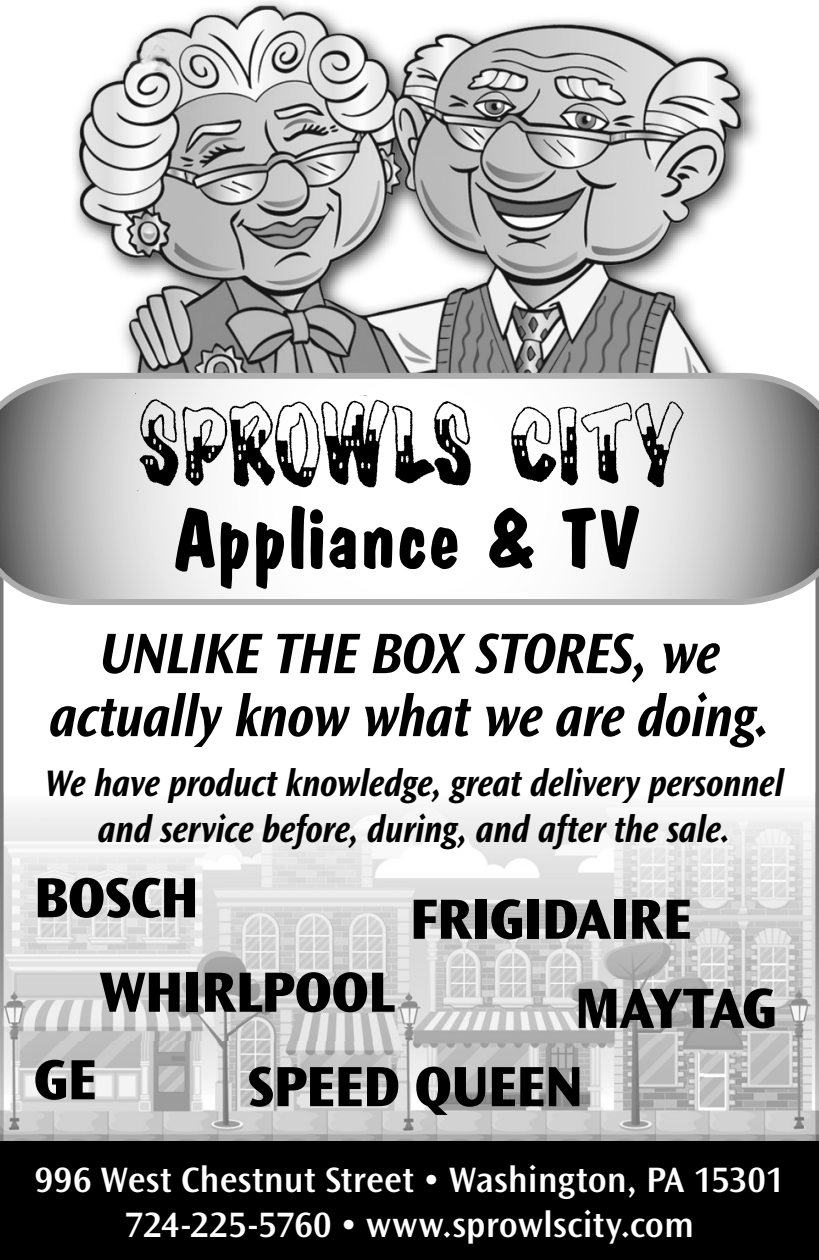
<style>
.page{position:relative;width:819px;height:1260px;background:#fff}
.page>*{position:absolute;margin:0;border:0;box-sizing:border-box;transform-origin:0 0}
.t1{font:700 83.65px "Dom Casual Std";letter-spacing:-.02em;color:#000}
.t2{font:italic 700 59.5px/63px "Ocean Sans Std";letter-spacing:-.02em;color:#000;text-align:center;scale:.9 1}
.t3{font:800 59.15px/94.5px "Ocean Sans Std";letter-spacing:-.015em;color:#000}
.t4{font:italic 700 38.5px/45.5px "Ocean Sans Std";letter-spacing:-.01em;color:#000;text-align:center;scale:.9 1}
.t5{font:600 36.75px/45.1px "Ocean Sans Std";color:#fff;text-align:center}
</style>
<div class="page">
<img style="left:0;top:793px;width:815px;height:349px">
<img style="left:815px;top:793px;width:4px;height:349px">
<div style="left:0;top:1142px;width:819px;height:118px;background:#000"></div>
<img style="left:76px;top:0;width:667px;height:373px">
<svg style="left:0;top:373px;width:819px;height:232px"></svg>
<h1 class="t1" style="left:172px;top:489px;width:470px">Appliance &amp; TV</h1>
<h2 class="t2" style="left:49px;top:624px;width:802px">UNLIKE THE BOX STORES, we actually know what we are doing.</h2>
<p class="t4" style="left:45px;top:762px;width:823px">We have product knowledge, great delivery personnel and service before, during, and after the sale.</p>
<h3 class="t3" style="left:99px;top:850px;width:297px;text-indent:-66px">BOSCH<br>WHIRLPOOL</h3>
<h3 class="t3" style="left:575px;top:874px;width:203px;line-height:89.2px;text-indent:-165px">FRIGIDAIRE<br>MAYTAG</h3>
<h3 class="t3" style="left:247px;top:1039px;width:338px">SPEED QUEEN</h3>
<h3 class="t3" style="left:34px;top:1032px;width:65px">GE</h3>
<p class="t5" style="left:35px;top:1156px;width:751px">996 West Chestnut Street • Washington, PA 15301<br>724-225-5760 • www.sprowlscity.com</p>
</div>
